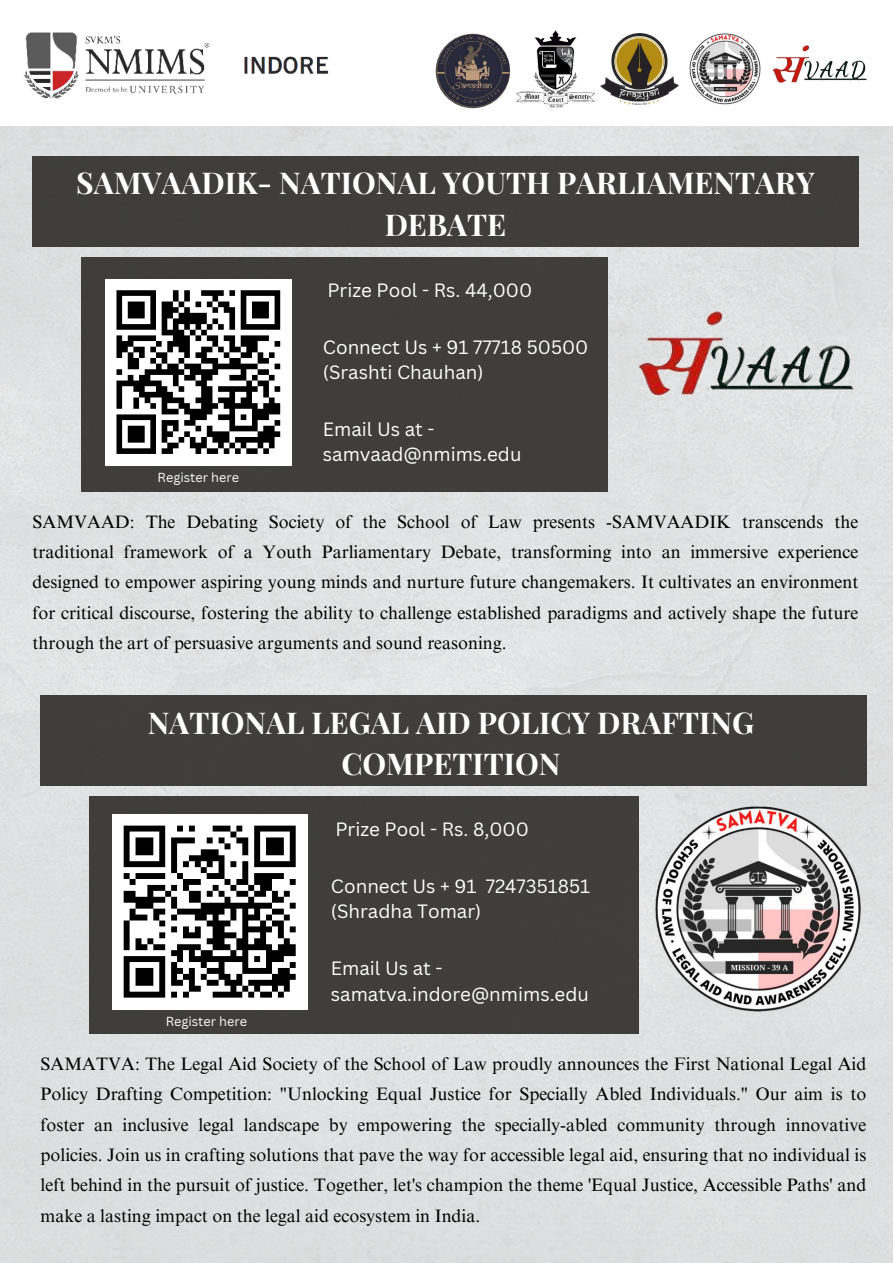
<style>
.page{position:relative;width:893px;height:1263px;background:#fff}
.page>*{position:absolute;margin:0;border:0;box-sizing:border-box;transform-origin:0 0}
.t1{font:700 30px/41.6px "Playfair Display";color:#fff;text-align:center}
.t2{font:18.75px/25.9px "Canva Sans";color:#fff}
.t3{font:18px/30.4px "Times NRMT Pro";color:#000;text-align:justify}
.t4{font:12.75px "Canva Sans";color:#fff}
</style>
<div class="page">
<div style="left:0;top:126px;width:893px;height:1137px;background:#dfe0e1"></div>
<img style="left:23px;top:32px;width:306px;height:67px">
<div style="left:32px;top:156px;width:826px;height:90px;background:#3f3e3c"></div>
<div style="left:81px;top:257px;width:527px;height:235px;background:#3f3e3c"></div>
<img style="left:639px;top:303px;width:222px;height:123px">
<div style="left:105px;top:279px;width:186px;height:186px;background:#fff"></div>
<svg style="left:116px;top:290px;width:165px;height:164px"></svg>
<img style="left:689px;top:33px;width:72px;height:72px">
<img style="left:601px;top:34px;width:77px;height:70px">
<img style="left:772px;top:45px;width:95px;height:38px">
<img style="left:516px;top:31px;width:79px;height:76px">
<img style="left:436px;top:34px;width:74px;height:74px;border-radius:50%">
<div style="left:40px;top:695px;width:826px;height:91px;background:#3f3e3d"></div>
<div style="left:89px;top:796px;width:549px;height:238px;background:#3f3e3d"></div>
<img style="left:650px;top:796px;width:216px;height:237px">
<div style="left:112px;top:814px;width:195px;height:195px;background:#fff"></div>
<svg style="left:123px;top:825px;width:173px;height:173px"></svg>
<h1 class="t1" style="left:76px;top:161px;width:740px">SAMVAADIK- NATIONAL YOUTH PARLIAMENTARY<br>DEBATE</h1>
<p class="t2" style="left:327px;top:277px;width:206px">Prize Pool - Rs. 44,000</p>
<p class="t2" style="left:323px;top:333px;width:267px">Connect Us + 91 77718 50500 (Srashti Chauhan)</p>
<p class="t4" style="left:158px;top:468px;width:83px">Register here</p>
<p class="t2" style="left:323px;top:415px;width:200px">Email Us at - samvaad@nmims.edu</p>
<p class="t3" style="left:33px;top:508px;width:827px">SAMVAAD: The Debating Society of the School of Law presents -SAMVAADIK transcends the traditional framework of a Youth Parliamentary Debate, transforming into an immersive experience designed to empower aspiring young minds and nurture future changemakers. It cultivates an environment for critical discourse, fostering the ability to challenge established paradigms and actively shape the future through the art of persuasive arguments and sound reasoning.</p>
<h1 class="t1" style="left:148px;top:700px;width:608px">NATIONAL LEGAL AID POLICY DRAFTING<br>COMPETITION</h1>
<p class="t2" style="left:335px;top:816px;width:195px">Prize Pool - Rs. 8,000</p>
<p class="t2" style="left:331px;top:872px;width:261px">Connect Us + 91 7247351851 (Shradha Tomar)</p>
<p class="t4" style="left:166px;top:1012px;width:83px">Register here</p>
<p class="t2" style="left:331px;top:954px;width:259px">Email Us at - samatva.indore@nmims.edu</p>
<p class="t3" style="left:41px;top:1051px;width:827px">SAMATVA: The Legal Aid Society of the School of Law proudly announces the First National Legal Aid Policy Drafting Competition: "Unlocking Equal Justice for Specially Abled Individuals." Our aim is to foster an inclusive legal landscape by empowering the specially-abled community through innovative policies. Join us in crafting solutions that pave the way for accessible legal aid, ensuring that no individual is left behind in the pursuit of justice. Together, let's champion the theme 'Equal Justice, Accessible Paths' and make a lasting impact on the legal aid ecosystem in India.</p>
</div>
